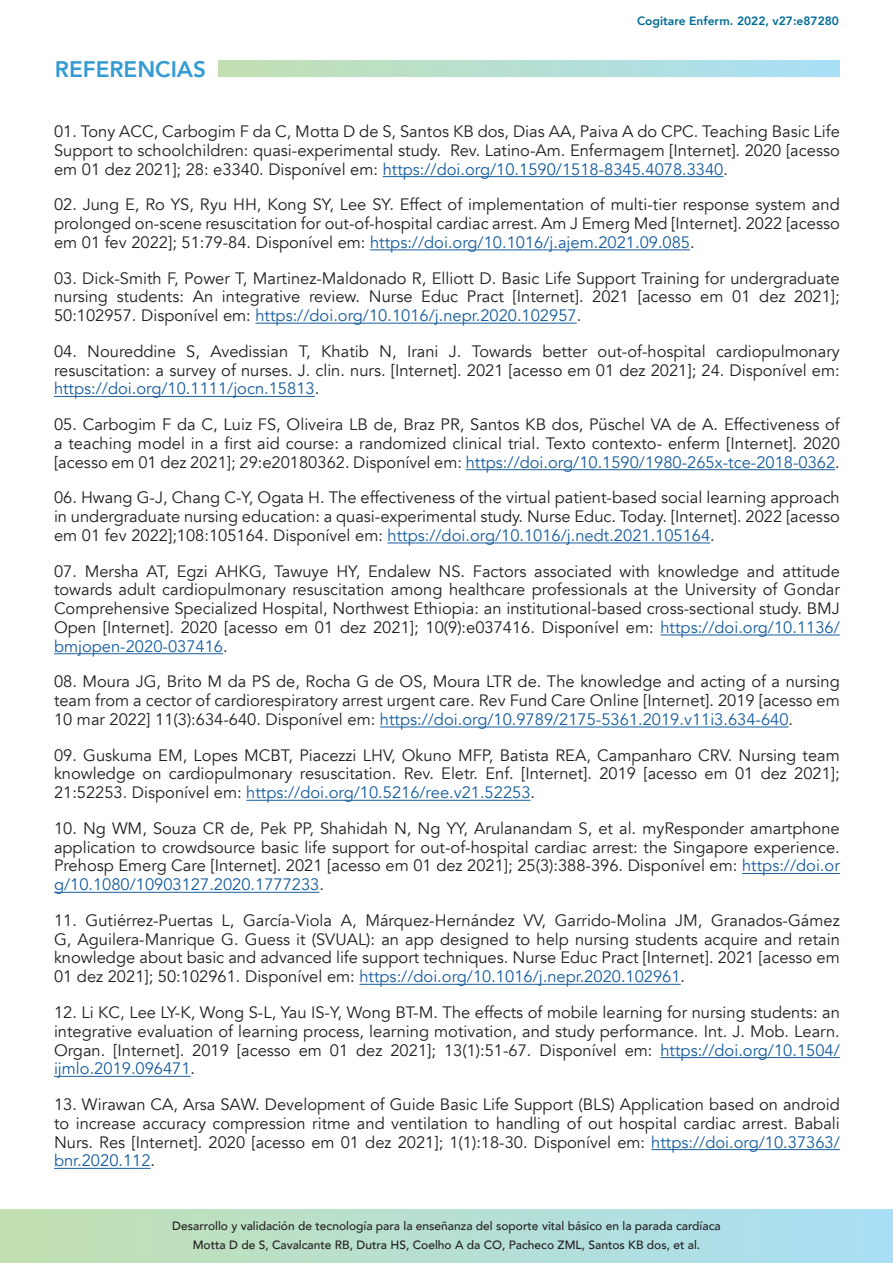
<style>
.page{position:relative;width:893px;height:1263px;background:#fff}
.page>*{position:absolute;margin:0;border:0;box-sizing:border-box;transform-origin:0 0}
.t1{font:800 22.5px "Avenir";color:#349bd3}
.TEXTO{font:16.5px/18.8px "Avenir";color:#231f20;text-align:justify}
.t2{font:500 12px/18.6px "Avenir";color:#231f20;text-align:center}
.t3{font:800 12px "Avenir";color:#006c95}
.s1{color:#175d9e}
</style>
<div class="page">
<svg style="left:0;top:1209px;width:893px;height:54px;background:#b6dfd2"></svg>
<div style="left:219px;top:60px;width:621px;height:17px;background:linear-gradient(to right,#c2dfb2,#a9dff7)"></div>
<hr style="left:383px;top:176px;width:340px;height:1px;background:#175d9e">
<hr style="left:370px;top:249px;width:320px;height:1px;background:#175d9e">
<hr style="left:255px;top:323px;width:322px;height:1px;background:#175d9e">
<hr style="left:54px;top:396px;width:261px;height:1px;background:#175d9e">
<hr style="left:466px;top:469px;width:369px;height:1px;background:#175d9e">
<hr style="left:388px;top:542px;width:322px;height:1px;background:#175d9e">
<hr style="left:660px;top:634px;width:180px;height:1px;background:#175d9e">
<hr style="left:54px;top:653px;width:169px;height:1px;background:#175d9e">
<hr style="left:380px;top:726px;width:409px;height:1px;background:#175d9e">
<hr style="left:246px;top:800px;width:284px;height:1px;background:#175d9e">
<hr style="left:742px;top:873px;width:98px;height:1px;background:#175d9e">
<hr style="left:54px;top:892px;width:265px;height:1px;background:#175d9e">
<hr style="left:359px;top:984px;width:322px;height:1px;background:#175d9e">
<hr style="left:660px;top:1057px;width:180px;height:1px;background:#175d9e">
<hr style="left:54px;top:1076px;width:137px;height:1px;background:#175d9e">
<hr style="left:651px;top:1149px;width:189px;height:1px;background:#175d9e">
<hr style="left:54px;top:1168px;width:97px;height:1px;background:#175d9e">
<p class="t1" style="left:55px;top:48px;width:153px">REFERENCIAS</p>
<p class="t3" style="left:637px;top:10px;width:203px">Cogitare Enferm. 2022, v27:e87280</p>
<p class="TEXTO" style="left:54px;top:122px;width:787px">01. Tony ACC, Carbogim F da C, Motta D de S, Santos KB dos, Dias AA, Paiva A do CPC. Teaching Basic Life Support to schoolchildren: quasi-experimental study. Rev. Latino-Am. Enfermagem [Internet]. 2020 [acesso em 01 dez 2021]; 28: e3340. Disponível em: <span class="s1">https://doi.org/10.1590/1518-8345.4078.3340</span>.</p>
<p class="TEXTO" style="left:54px;top:196px;width:787px">02. Jung E, Ro YS, Ryu HH, Kong SY, Lee SY. Effect of implementation of multi-tier response system and prolonged on-scene resuscitation for out-of-hospital cardiac arrest. Am J Emerg Med [Internet]. 2022 [acesso em 01 fev 2022]; 51:79-84. Disponível em: <span class="s1">https://doi.org/10.1016/j.ajem.2021.09.085</span>.</p>
<p class="TEXTO" style="left:54px;top:269px;width:787px">03. Dick-Smith F, Power T, Martinez-Maldonado R, Elliott D. Basic Life Support Training for undergraduate nursing students: An integrative review. Nurse Educ Pract [Internet]. 2021 [acesso em 01 dez 2021]; 50:102957. Disponível em: <span class="s1">https://doi.org/10.1016/j.nepr.2020.102957</span>.</p>
<p class="TEXTO" style="left:54px;top:342px;width:787px">04. Noureddine S, Avedissian T, Khatib N, Irani J. Towards better out-of-hospital cardiopulmonary resuscitation: a survey of nurses. J. clin. nurs. [Internet]. 2021 [acesso em 01 dez 2021]; 24. Disponível em: <span class="s1">https://doi.org/10.1111/jocn.15813</span>.</p>
<p class="TEXTO" style="left:54px;top:415px;width:787px">05. Carbogim F da C, Luiz FS, Oliveira LB de, Braz PR, Santos KB dos, Püschel VA de A. Effectiveness of a teaching model in a first aid course: a randomized clinical trial. Texto contexto- enferm [Internet]. 2020 [acesso em 01 dez 2021]; 29:e20180362. Disponível em: <span class="s1">https://doi.org/10.1590/1980-265x-tce-2018-0362</span>.</p>
<p class="TEXTO" style="left:54px;top:489px;width:787px">06. Hwang G-J, Chang C-Y, Ogata H. The effectiveness of the virtual patient-based social learning approach in undergraduate nursing education: a quasi-experimental study. Nurse Educ. Today. [Internet]. 2022 [acesso em 01 fev 2022];108:105164. Disponível em: <span class="s1">https://doi.org/10.1016/j.nedt.2021.105164</span>.</p>
<p class="TEXTO" style="left:54px;top:562px;width:787px">07. Mersha AT, Egzi AHKG, Tawuye HY, Endalew NS. Factors associated with knowledge and attitude towards adult cardiopulmonary resuscitation among healthcare professionals at the University of Gondar Comprehensive Specialized Hospital, Northwest Ethiopia: an institutional-based cross-sectional study. BMJ Open [Internet]. 2020 [acesso em 01 dez 2021]; 10(9):e037416. Disponível em: <span class="s1">https://doi.org/10.1136/ bmjopen-2020-037416</span>.</p>
<p class="TEXTO" style="left:54px;top:673px;width:787px">08. Moura JG, Brito M da PS de, Rocha G de OS, Moura LTR de. The knowledge and acting of a nursing team from a cector of cardiorespiratory arrest urgent care. Rev Fund Care Online [Internet]. 2019 [acesso em 10 mar 2022] 11(3):634-640. Disponível em: <span class="s1">https://doi.org/10.9789/2175-5361.2019.v11i3.634-640</span>.</p>
<p class="TEXTO" style="left:54px;top:746px;width:787px">09. Guskuma EM, Lopes MCBT, Piacezzi LHV, Okuno MFP, Batista REA, Campanharo CRV. Nursing team knowledge on cardiopulmonary resuscitation. Rev. Eletr. Enf. [Internet]. 2019 [acesso em 01 dez 2021]; 21:52253. Disponível em: <span class="s1">https://doi.org/10.5216/ree.v21.52253</span>.</p>
<p class="TEXTO" style="left:54px;top:819px;width:787px">10. Ng WM, Souza CR de, Pek PP, Shahidah N, Ng YY, Arulanandam S, et al. myResponder amartphone application to crowdsource basic life support for out-of-hospital cardiac arrest: the Singapore experience.<br>Prehosp Emerg Care [Internet]. 2021 [acesso em 01 dez 2021]; 25(3):388-396. Disponível em: <span class="s1">https://doi.or g/10.1080/10903127.2020.1777233</span>.</p>
<p class="TEXTO" style="left:54px;top:911px;width:787px">11. Gutiérrez-Puertas L, García-Viola A, Márquez-Hernández VV, Garrido-Molina JM, Granados-Gámez G, Aguilera-Manrique G. Guess it (SVUAL): an app designed to help nursing students acquire and retain knowledge about basic and advanced life support techniques. Nurse Educ Pract [Internet]. 2021 [acesso em 01 dez 2021]; 50:102961. Disponível em: <span class="s1">https://doi.org/10.1016/j.nepr.2020.102961</span>.</p>
<p class="TEXTO" style="left:54px;top:1003px;width:787px">12. Li KC, Lee LY-K, Wong S-L, Yau IS-Y, Wong BT-M. The effects of mobile learning for nursing students: an integrative evaluation of learning process, learning motivation, and study performance. Int. J. Mob. Learn.<br>Organ. [Internet]. 2019 [acesso em 01 dez 2021]; 13(1):51-67. Disponível em: <span class="s1">https://doi.org/10.1504/ ijmlo.2019.096471</span>.</p>
<p class="TEXTO" style="left:54px;top:1095px;width:787px">13. Wirawan CA, Arsa SAW. Development of Guide Basic Life Support (BLS) Application based on android to increase accuracy compression ritme and ventilation to handling of out hospital cardiac arrest. Babali Nurs. Res [Internet]. 2020 [acesso em 01 dez 2021]; 1(1):18-30. Disponível em: <span class="s1">https://doi.org/10.37363/ bnr.2020.112</span>.</p>
<p class="t2" style="left:172px;top:1216px;width:550px">Desarrollo y validación de tecnología para la enseñanza del soporte vital básico en la parada cardíaca<br>Motta D de S, Cavalcante RB, Dutra HS, Coelho A da CO, Pacheco ZML, Santos KB dos, et al.</p>
</div>
